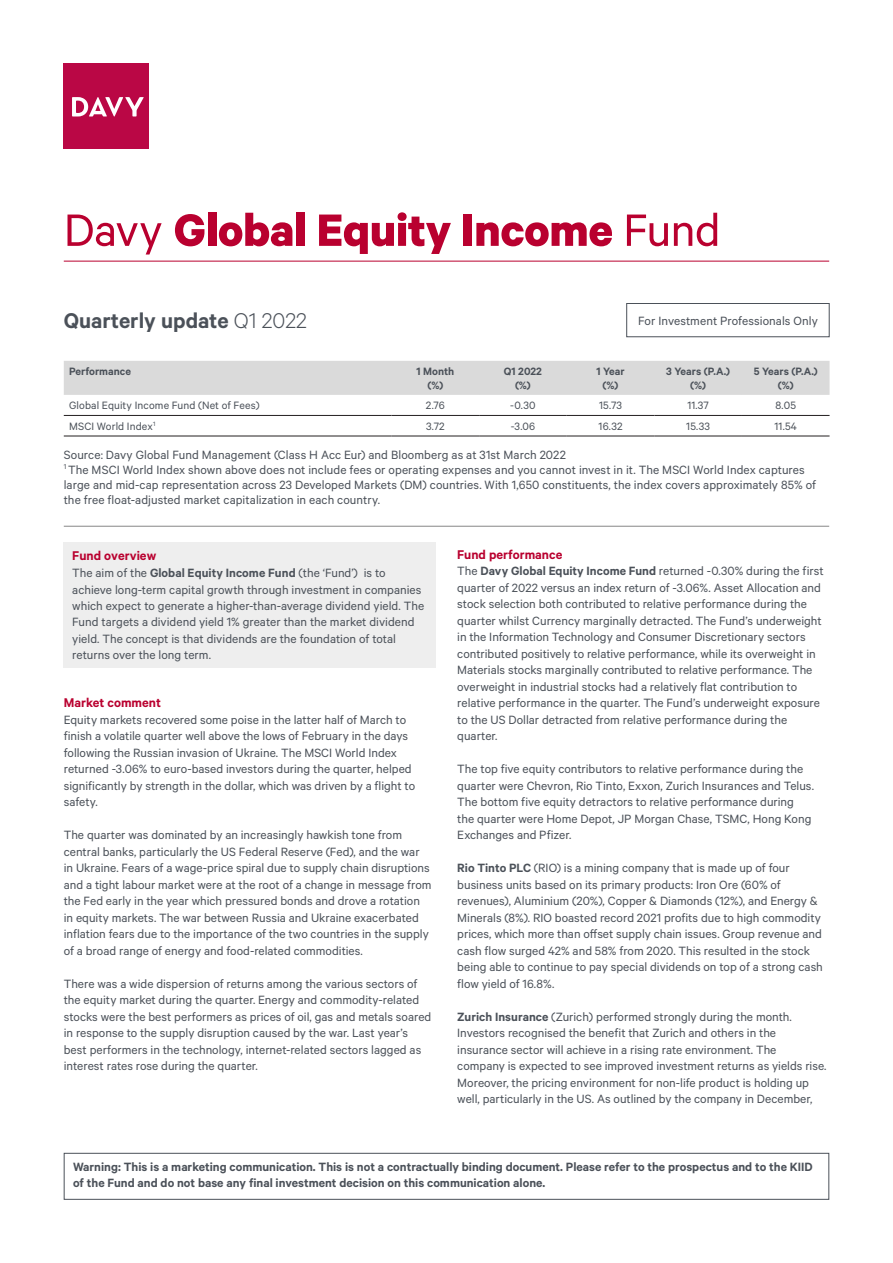
<style>
.page{position:relative;width:893px;height:1263px;background:#fff}
.page>*{position:absolute;margin:0;border:0;box-sizing:border-box;transform-origin:0 0}
.Main_Header{font:700 51px "Calibre";letter-spacing:-.005em;color:#b9002f}
.Monthly_Factsheet{font:600 24px "Calibre";color:#4b5159}
.Body_Text{font:600 14.25px "Calibre";color:#b9002f}
.SubHeader_1{font:600 14.25px "Calibre";color:#b9002f}
.Body_Text-2{font:13.5px/16.5px "Calibre";color:#4b5159}
.Figure_Source{font:13.5px/15px "Calibre";letter-spacing:.005em;color:#4b5159}
.Warning_Box{font:600 13.5px/16.5px "Calibre";color:#4b5159}
.Table_header{font:600 12px "Calibre";color:#4b5159}
.Body_Text_-_tables_l{font:12px "Calibre";letter-spacing:.01em;color:#4b5159}
.Body_Text_-_tables_r{font:12px "Calibre";letter-spacing:.015em;color:#4b5159}
.s1{font-weight:400}
.s2{font-weight:300}
.s3{font-weight:600}
</style>
<div class="page">
<hr style="left:64px;top:526px;width:765px;height:1px;background:#878787">
<div style="left:64px;top:361px;width:765px;height:34px;background:#dadada"></div>
<hr style="left:64px;top:415px;width:328px;height:1px;background:#231f20">
<hr style="left:392px;top:415px;width:87px;height:1px;background:#231f20">
<hr style="left:479px;top:415px;width:88px;height:1px;background:#231f20">
<hr style="left:567px;top:415px;width:87px;height:1px;background:#231f20">
<hr style="left:654px;top:415px;width:88px;height:1px;background:#231f20">
<hr style="left:742px;top:415px;width:87px;height:1px;background:#231f20">
<hr style="left:64px;top:436px;width:328px;height:1px;background:#231f20">
<hr style="left:392px;top:436px;width:87px;height:1px;background:#231f20">
<hr style="left:479px;top:436px;width:88px;height:1px;background:#231f20">
<hr style="left:567px;top:436px;width:87px;height:1px;background:#231f20">
<hr style="left:654px;top:436px;width:88px;height:1px;background:#231f20">
<hr style="left:742px;top:436px;width:87px;height:1px;background:#231f20">
<hr style="left:64px;top:261px;width:765px;height:1px;background:#b9002f">
<div style="left:64px;top:542px;width:372px;height:126px;background:#eee"></div>
<div style="left:626px;top:303px;width:204px;height:34px;border:1px solid #4b5159"></div>
<div style="left:64px;top:1153px;width:765px;height:47px;border:1px solid #4b5159"></div>
<div style="left:64px;top:64px;width:85px;height:85px;background:#ba0745"></div>
<svg style="left:72px;top:97px;width:72px;height:20px"></svg>
<p class="Main_Header" style="left:64px;top:199px;width:658px"><span class="s1">Davy</span> Global Equity Income <span class="s1">Fund</span></p>
<p class="Monthly_Factsheet" style="left:64px;top:306px;width:245px">Quarterly update <span class="s2">Q1 2022</span></p>
<p class="Table_header" style="left:69px;top:364px;width:63px">Performance</p>
<p class="Table_header" style="left:416px;top:364px;width:39px">1 Month</p>
<p class="Table_header" style="left:427px;top:378px;width:17px">(%)</p>
<p class="Table_header" style="left:504px;top:364px;width:40px">Q1 2022</p>
<p class="Table_header" style="left:515px;top:378px;width:17px">(%)</p>
<p class="Body_Text-2" style="left:638px;top:312px;width:181px">For Investment Professionals Only</p>
<p class="Table_header" style="left:596px;top:364px;width:30px">1 Year</p>
<p class="Table_header" style="left:603px;top:378px;width:17px">(%)</p>
<p class="Table_header" style="left:666px;top:364px;width:66px">3 Years (P.A.)</p>
<p class="Table_header" style="left:690px;top:378px;width:17px">(%)</p>
<p class="Table_header" style="left:754px;top:364px;width:66px">5 Years (P.A.)</p>
<p class="Table_header" style="left:778px;top:378px;width:17px">(%)</p>
<p class="Body_Text_-_tables_l" style="left:69px;top:398px;width:192px">Global Equity Income Fund (Net of Fees)</p>
<p class="Body_Text_-_tables_r" style="left:426px;top:398px;width:20px">2.76</p>
<p class="Body_Text_-_tables_r" style="left:510px;top:398px;width:27px">-0.30</p>
<p class="Body_Text_-_tables_r" style="left:599px;top:398px;width:24px">15.73</p>
<p class="Body_Text_-_tables_r" style="left:687px;top:398px;width:23px">11.37</p>
<p class="Body_Text_-_tables_r" style="left:775px;top:398px;width:22px">8.05</p>
<p class="Body_Text_-_tables_l" style="left:69px;top:419px;width:88px">MSCI World Index<sup>1</sup></p>
<p class="Body_Text_-_tables_r" style="left:426px;top:419px;width:20px">3.72</p>
<p class="Body_Text_-_tables_r" style="left:511px;top:419px;width:26px">-3.06</p>
<p class="Body_Text_-_tables_r" style="left:599px;top:419px;width:25px">16.32</p>
<p class="Body_Text_-_tables_r" style="left:686px;top:419px;width:25px">15.33</p>
<p class="Body_Text_-_tables_r" style="left:774px;top:419px;width:24px">11.54</p>
<p class="Figure_Source" style="left:64px;top:446px;width:754px">Source: Davy Global Fund Management (Class H Acc Eur) and Bloomberg as at 31st March 2022<br><sup>1</sup> The MSCI World Index shown above does not include fees or operating expenses and you cannot invest in it. The MSCI World Index captures large and mid-cap representation across 23 Developed Markets (DM) countries. With 1,650 constituents, the index covers approximately 85% of the free float-adjusted market capitalization in each country.</p>
<p class="Body_Text" style="left:72px;top:547px;width:85px">Fund overview</p>
<p class="Body_Text-2" style="left:72px;top:564px;width:353px">The aim of the <span class="s3">Global Equity Income Fund</span> (the ‘Fund’) is to achieve long-term capital growth through investment in companies which expect to generate a higher-than-average dividend yield. The Fund targets a dividend yield 1% greater than the market dividend yield. The concept is that dividends are the foundation of total returns over the long term.</p>
<p class="SubHeader_1" style="left:64px;top:694px;width:99px">Market comment</p>
<p class="Body_Text-2" style="left:64px;top:711px;width:353px">Equity markets recovered some poise in the latter half of March to finish a volatile quarter well above the lows of February in the days following the Russian invasion of Ukraine. The MSCI World Index returned -3.06% to euro-based investors during the quarter, helped significantly by strength in the dollar, which was driven by a flight to safety.</p>
<p class="Body_Text-2" style="left:64px;top:826px;width:369px">The quarter was dominated by an increasingly hawkish tone from central banks, particularly the US Federal Reserve (Fed), and the war in Ukraine. Fears of a wage-price spiral due to supply chain disruptions and a tight labour market were at the root of a change in message from the Fed early in the year which pressured bonds and drove a rotation in equity markets. The war between Russia and Ukraine exacerbated inflation fears due to the importance of the two countries in the supply of a broad range of energy and food-related commodities.</p>
<p class="Body_Text-2" style="left:64px;top:975px;width:369px">There was a wide dispersion of returns among the various sectors of the equity market during the quarter. Energy and commodity-related stocks were the best performers as prices of oil, gas and metals soared in response to the supply disruption caused by the war. Last year’s best performers in the technology, internet-related sectors lagged as interest rates rose during the quarter.</p>
<p class="Body_Text" style="left:457px;top:546px;width:107px">Fund performance</p>
<p class="Body_Text-2" style="left:457px;top:562px;width:368px">The <span class="s3">Davy Global Equity Income Fund</span> returned -0.30% during the first quarter of 2022 versus an index return of -3.06%. Asset Allocation and stock selection both contributed to relative performance during the quarter whilst Currency marginally detracted. The Fund’s underweight in the Information Technology and Consumer Discretionary sectors contributed positively to relative performance, while its overweight in Materials stocks marginally contributed to relative performance. The overweight in industrial stocks had a relatively flat contribution to relative performance in the quarter. The Fund’s underweight exposure to the US Dollar detracted from relative performance during the quarter.</p>
<p class="Body_Text-2" style="left:457px;top:760px;width:358px">The top five equity contributors to relative performance during the quarter were Chevron, Rio Tinto, Exxon, Zurich Insurances and Telus.<br>The bottom five equity detractors to relative performance during the quarter were Home Depot, JP Morgan Chase, TSMC, Hong Kong Exchanges and Pfizer.</p>
<p class="Body_Text-2" style="left:457px;top:859px;width:367px"><span class="s3">Rio Tinto PLC</span> (RIO) is a mining company that is made up of four business units based on its primary products: Iron Ore (60% of revenues), Aluminium (20%), Copper &amp; Diamonds (12%), and Energy &amp; Minerals (8%). RIO boasted record 2021 profits due to high commodity prices, which more than offset supply chain issues. Group revenue and cash flow surged 42% and 58% from 2020. This resulted in the stock being able to continue to pay special dividends on top of a strong cash flow yield of 16.8%.</p>
<p class="Body_Text-2" style="left:457px;top:1008px;width:371px"><span class="s3">Zurich Insurance</span> (Zurich) performed strongly during the month.<br>Investors recognised the benefit that Zurich and others in the insurance sector will achieve in a rising rate environment. The company is expected to see improved investment returns as yields rise.<br>Moreover, the pricing environment for non-life product is holding up well, particularly in the US. As outlined by the company in December,</p>
<p class="Warning_Box" style="left:73px;top:1158px;width:741px">Warning: This is a marketing communication. This is not a contractually binding document. Please refer to the prospectus and to the KIID of the Fund and do not base any final investment decision on this communication alone.</p>
</div>
